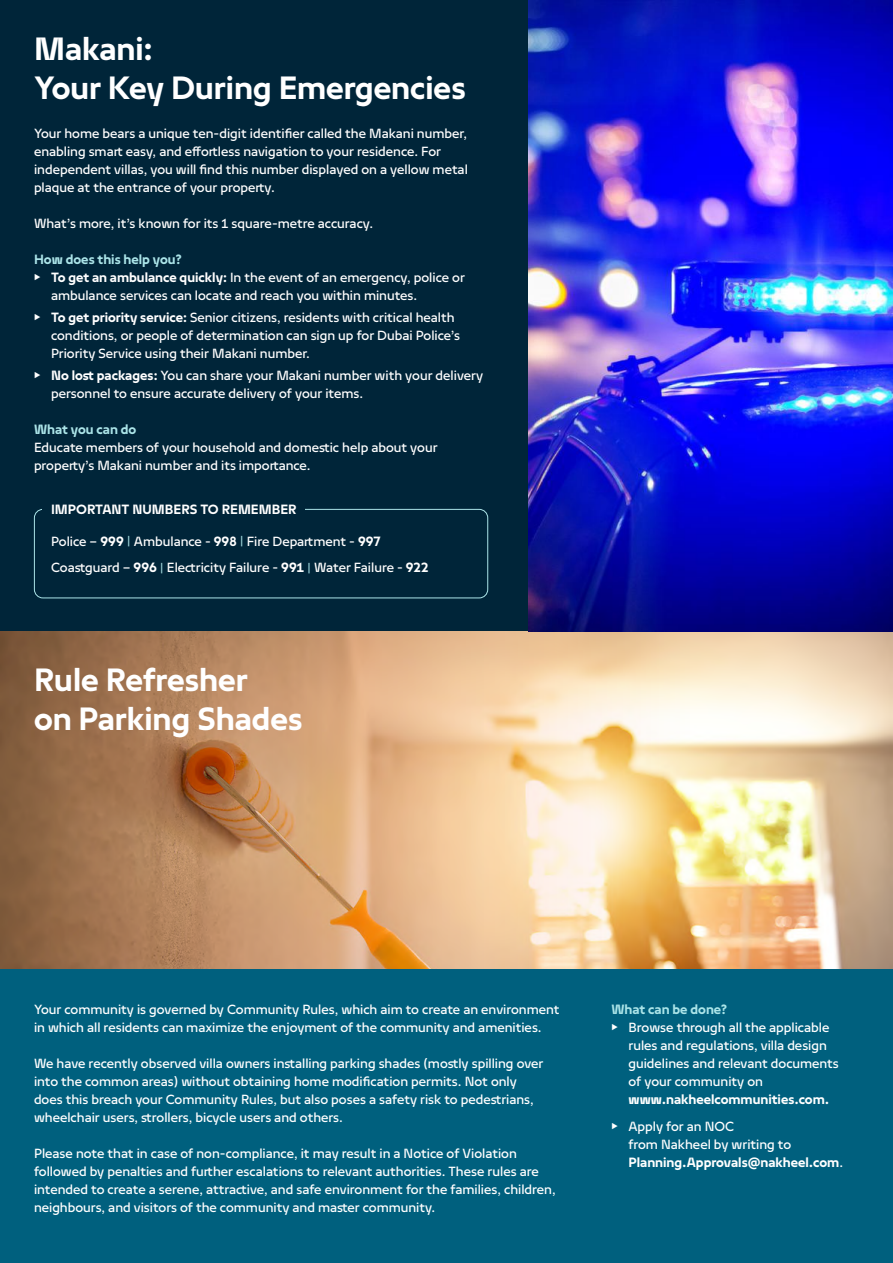
<style>
.page{position:relative;width:893px;height:1263px;background:#fff}
.page>*{position:absolute;margin:0;border:0;box-sizing:border-box;transform-origin:0 0}
.t1{font:700 36px/39px "Nakheel Text";color:#fff}
.t2{font:15px/18px "Nakheel Text";color:#fff}
.t3{font:700 15px/31.3px "Nakheel Text";color:#fff}
.t4{font:700 15px "Nakheel Text";color:#abe4e8}
.s1{font-weight:700}
.s2{font-weight:400}
.s3{font-weight:400;font-size:12px;color:#abe4e8}
.s4{font-size:12px;color:#abe4e8}
</style>
<div class="page">
<div style="left:0;top:0;width:529px;height:631px;background:#002539"></div>
<img style="left:713px;top:631px;width:180px;height:338px">
<svg style="left:0;top:631px;width:713px;height:338px;background:#d1a77d"></svg>
<img style="left:529px;top:0;width:364px;height:631px">
<div style="left:0;top:969px;width:893px;height:294px;background:#00607e"></div>
<div style="left:34px;top:509px;width:454px;height:89px;border:1px solid #abe4e8;border-radius:9px"></div>
<div style="left:43px;top:504px;width:262px;height:10px;background:#002539"></div>
<h1 class="t1" style="left:34px;top:28px;width:433px">Makani:<br>Your Key During Emergencies</h1>
<p class="t2" style="left:34px;top:124px;width:435px">Your home bears a unique ten-digit identifier called the Makani number, enabling smart easy, and effortless navigation to your residence. For independent villas, you will find this number displayed on a yellow metal plaque at the entrance of your property.</p>
<p class="t2" style="left:34px;top:214px;width:341px">What’s more, it’s known for its 1 square-metre accuracy.</p>
<p class="t4" style="left:34px;top:249px;width:149px">How does this help you?</p>
<p class="t2" style="left:34px;top:268px;width:432px">▶ <span class="s1">To get an ambulance quickly:</span> In the event of an emergency, police or</p>
<p class="t2" style="left:51px;top:286px;width:368px">ambulance services can locate and reach you within minutes.</p>
<p class="t2" style="left:51px;top:308px;width:410px;text-indent:-17px">▶ <span class="s1">To get priority service:</span> Senior citizens, residents with critical health conditions, or people of determination can sign up for Dubai Police’s<br>Priority Service using their Makani number.</p>
<p class="t2" style="left:51px;top:366px;width:434px;text-indent:-17px">▶ <span class="s1">No lost packages:</span> You can share your Makani number with your delivery personnel to ensure accurate delivery of your items.</p>
<p class="t4" style="left:34px;top:419px;width:104px">What you can do</p>
<p class="t2" style="left:34px;top:438px;width:405px">Educate members of your household and domestic help about your property’s Makani number and its importance.</p>
<p class="t3" style="left:51px;top:494px;width:331px">IMPORTANT NUMBERS TO REMEMBER<br><span class="s2">Police –</span> 999 <span class="s3">|</span> <span class="s2">Ambulance -</span> 998 <span class="s3">|</span> <span class="s2">Fire Department -</span> 997</p>
<p class="t2" style="left:51px;top:558px;width:379px">Coastguard – <span class="s1">996</span> <span class="s4">|</span> Electricity Failure - <span class="s1">991</span> <span class="s4">|</span> Water Failure - <span class="s1">922</span></p>
<h1 class="t1" style="left:34px;top:660px;width:270px">Rule Refresher<br>on Parking Shades</h1>
<p class="t2" style="left:34px;top:1000px;width:527px">Your community is governed by Community Rules, which aim to create an environment in which all residents can maximize the enjoyment of the community and amenities.</p>
<p class="t2" style="left:34px;top:1054px;width:511px">We have recently observed villa owners installing parking shades (mostly spilling over into the common areas) without obtaining home modification permits. Not only does this breach your Community Rules, but also poses a safety risk to pedestrians, wheelchair users, strollers, bicycle users and others.</p>
<p class="t2" style="left:34px;top:1144px;width:523px">Please note that in case of non-compliance, it may result in a Notice of Violation followed by penalties and further escalations to relevant authorities. These rules are intended to create a serene, attractive, and safe environment for the families, children, neighbours, and visitors of the community and master community.</p>
<p class="t4" style="left:611px;top:999px;width:117px">What can be done?</p>
<p class="t2" style="left:628px;top:1018px;width:212px;text-indent:-17px">▶ Browse through all the applicable rules and regulations, villa design guidelines and relevant documents of your community on</p>
<p class="t3" style="left:628px;top:1083px;width:202px">www.nakheelcommunities.com.</p>
<p class="t2" style="left:628px;top:1116px;width:216px;text-indent:-17px">▶ Apply for an NOC<br>from Nakheel by writing to<br><span class="s1">Planning.Approvals@nakheel.com</span>.</p>
</div>
